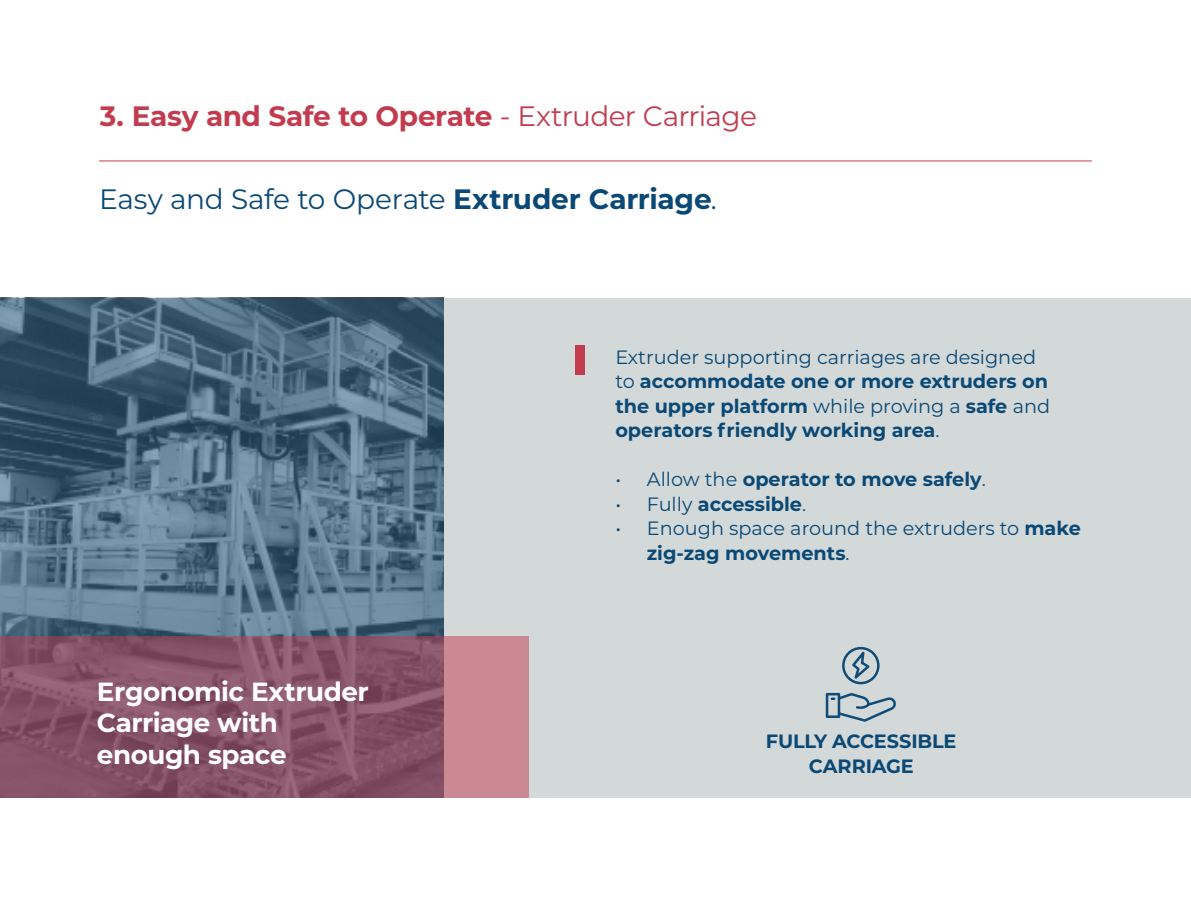
<style>
.page{position:relative;width:1191px;height:918px;background:#fff}
.page>*{position:absolute;margin:0;border:0;box-sizing:border-box;transform-origin:0 0}
.t1{font:700 28px "Montserrat";letter-spacing:-.015em;color:#c23b4f}
.t2{font:28px "Montserrat";letter-spacing:-.01em;color:#0a4975}
.t3{font:700 26.25px "Montserrat";letter-spacing:-.02em;color:#fff}
.t4{font:700 19.25px/24.5px "Montserrat";color:#0a4975}
.t5{font:19.25px/24.5px "Montserrat";color:#0a4975}
.s1{font-weight:400}
.s2{font-weight:700}
</style>
<div class="page">
<div style="left:0;top:298px;width:1191px;height:499px;background:#d3d8d8"></div>
<hr style="left:99px;top:160px;width:992px;height:1px;background:#c23b4f">
<div style="left:575px;top:345px;width:10px;height:30px;background:#c23b4f"></div>
<svg style="left:825px;top:693px;width:71px;height:29px"></svg>
<svg style="left:842px;top:647px;width:37px;height:37px"></svg>
<svg style="left:0;top:298px;width:443px;height:338px;background:#4e6e84"></svg>
<svg style="left:0;top:636px;width:528px;height:161px;background:#905a6d"></svg>
<p class="t1" style="left:100px;top:96px;width:658px">3. Easy and Safe to Operate <span class="s1">- Extruder Carriage</span></p>
<p class="t2" style="left:99px;top:179px;width:619px">Easy and Safe to Operate <span class="s2">Extruder Carriage</span>.</p>
<p class="t3" style="left:97px;top:672px;width:273px">Ergonomic Extruder</p>
<p class="t3" style="left:97px;top:704px;width:183px">Carriage with</p>
<p class="t3" style="left:97px;top:735px;width:191px">enough space</p>
<p class="t4" style="left:615px;top:343px;width:436px"><span class="s1">Extruder supporting carriages are designed to</span> accommodate one or more extruders on the upper platform <span class="s1">while proving a</span> safe <span class="s1">and </span>operators friendly working area<span class="s1">.</span></p>
<p class="t4" style="left:615px;top:466px;width:372px"><span class="s1">• Allow the</span> operator to move safely<span class="s1">.</span></p>
<p class="t4" style="left:615px;top:490px;width:192px"><span class="s1">• Fully</span> accessible<span class="s1">.</span></p>
<p class="t5" style="left:647px;top:515px;width:435px;text-indent:-32px">• Enough space around the extruders to <span class="s2">make zig-zag movements</span>.</p>
<p class="t4" style="left:766px;top:728px;width:192px;text-align:center">FULLY ACCESSIBLE<br>CARRIAGE</p>
</div>
